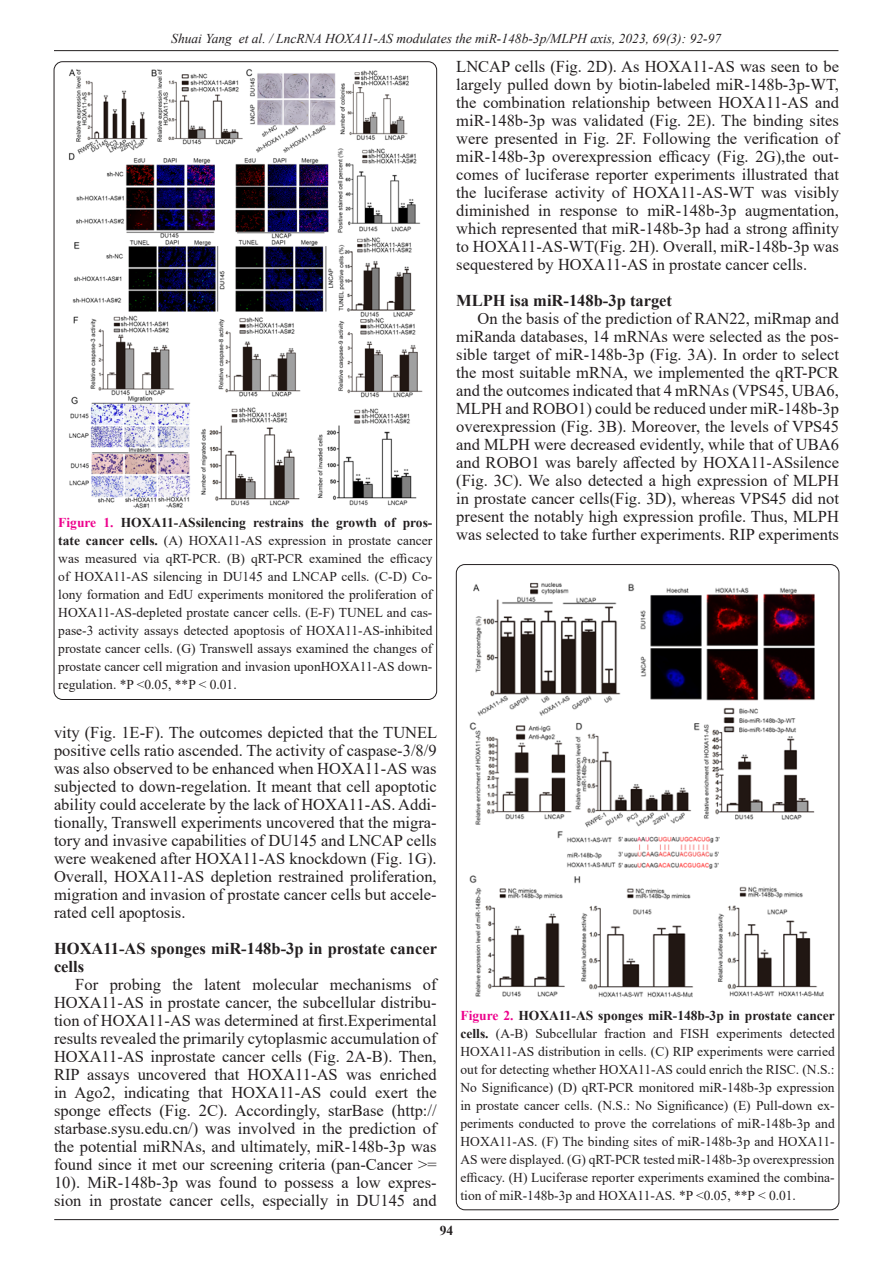
<style>
.page{position:relative;width:893px;height:1263px;background:#fff}
.page>*{position:absolute;margin:0;border:0;box-sizing:border-box;transform-origin:0 0}
.t1{font:16.5px/18px "Times New Roman";color:#231f20;text-align:justify}
.t2{font:700 16.5px/18px "Times New Roman";color:#231f20}
.t3{font:13.5px/18px "Times New Roman";color:#231f20;text-align:justify}
.t4{font:italic 13.5px "Times New Roman";color:#231f20}
.t5{font:700 13.5px "Times New Roman";color:#231f20}
.s1{font-weight:700;color:#ed028c}
.s2{font-weight:700}
</style>
<div class="page">
<hr style="left:54px;top:50px;width:784px;height:1px;background:#231f20">
<hr style="left:54px;top:1219px;width:785px;height:1px;background:#231f20">
<img style="left:68px;top:69px;width:355px;height:439px">
<img style="left:469px;top:582px;width:355px;height:416px">
<p class="t4" style="left:171px;top:29px;width:551px">Shuai Yang et al. / LncRNA HOXA11-AS modulates the miR-148b-3p/MLPH axis, 2023, 69(3): 92-97</p>
<p class="t1" style="left:456px;top:57px;width:384px">LNCAP cells (Fig. 2D). As HOXA11-AS was seen to be largely pulled down by biotin-labeled miR-148b-3p-WT, the combination relationship between HOXA11-AS and miR-148b-3p was validated (Fig. 2E). The binding sites were presented in Fig. 2F. Following the verification of miR-148b-3p overexpression efficacy (Fig. 2G),the out&shy;comes of luciferase reporter experiments illustrated that the luciferase activity of HOXA11-AS-WT was visibly diminished in response to miR-148b-3p augmentation, which represented that miR-148b-3p had a strong affinity to HOXA11-AS-WT(Fig. 2H). Overall, miR-148b-3p was sequestered by HOXA11-AS in prostate cancer cells.</p>
<p class="t2" style="left:456px;top:291px;width:217px">MLPH isa miR-148b-3p target</p>
<p class="t1" style="left:456px;top:309px;width:384px;text-indent:21px">On the basis of the prediction of RAN22, miRmap and miRanda databases, 14 mRNAs were selected as the pos&shy;sible target of miR-148b-3p (Fig. 3A). In order to select the most suitable mRNA, we implemented the qRT-PCR and the outcomes indicated that 4 mRNAs (VPS45, UBA6, MLPH and ROBO1) could be reduced under miR-148b-3p overexpression (Fig. 3B). Moreover, the levels of VPS45 and MLPH were decreased evidently, while that of UBA6 and ROBO1 was barely affected by HOXA11-ASsilence (Fig. 3C). We also detected a high expression of MLPH in prostate cancer cells(Fig. 3D), whereas VPS45 did not present the notably high expression profile. Thus, MLPH was selected to take further experiments. RIP experiments</p>
<p class="t3" style="left:58px;top:513px;width:376px"><span class="s1">Figure 1.</span> <span class="s2">HOXA11-ASsilencing restrains the growth of pros&shy;tate cancer cells.</span> (A) HOXA11-AS expression in prostate cancer was measured via qRT-PCR. (B) qRT-PCR examined the efficacy of HOXA11-AS silencing in DU145 and LNCAP cells. (C-D) Co&shy;lony formation and EdU experiments monitored the proliferation of HOXA11-AS-depleted prostate cancer cells. (E-F) TUNEL and cas&shy;pase-3 activity assays detected apoptosis of HOXA11-AS-inhibited prostate cancer cells. (G) Transwell assays examined the changes of prostate cancer cell migration and invasion uponHOXA11-AS down&shy;regulation. *P &lt;0.05, **P &lt; 0.01.</p>
<p class="t1" style="left:54px;top:723px;width:385px">vity (Fig. 1E-F). The outcomes depicted that the TUNEL positive cells ratio ascended. The activity of caspase-3/8/9 was also observed to be enhanced when HOXA11-AS was subjected to down-regelation. It meant that cell apoptotic ability could accelerate by the lack of HOXA11-AS. Addi&shy;tionally, Transwell experiments uncovered that the migra&shy;tory and invasive capabilities of DU145 and LNCAP cells were weakened after HOXA11-AS knockdown (Fig. 1G).<br>Overall, HOXA11-AS depletion restrained proliferation, migration and invasion of prostate cancer cells but accele&shy;rated cell apoptosis.</p>
<p class="t2" style="left:54px;top:939px;width:384px">HOXA11-AS sponges miR-148b-3p in prostate cancer cells</p>
<p class="t1" style="left:54px;top:975px;width:384px;text-indent:21px">For probing the latent molecular mechanisms of HOXA11-AS in prostate cancer, the subcellular distribu&shy;tion of HOXA11-AS was determined at first.Experimental results revealed the primarily cytoplasmic accumulation of HOXA11-AS inprostate cancer cells (Fig. 2A-B). Then, RIP assays uncovered that HOXA11-AS was enriched in Ago2, indicating that HOXA11-AS could exert the sponge effects (Fig. 2C). Accordingly, starBase (http:// starbase.sysu.edu.cn/) was involved in the prediction of the potential miRNAs, and ultimately, miR-148b-3p was found since it met our screening criteria (pan-Cancer &gt;= 10). MiR-148b-3p was found to possess a low expres&shy;sion in prostate cancer cells, especially in DU145 and</p>
<p class="t3" style="left:460px;top:1006px;width:376px"><span class="s1">Figure 2.</span> <span class="s2">HOXA11-AS sponges miR-148b-3p in prostate cancer cells.</span> (A-B) Subcellular fraction and FISH experiments detected HOXA11-AS distribution in cells. (C) RIP experiments were carried out for detecting whether HOXA11-AS could enrich the RISC. (N.S.:<br>No Significance) (D) qRT-PCR monitored miR-148b-3p expression in prostate cancer cells. (N.S.: No Significance) (E) Pull-down ex&shy;periments conducted to prove the correlations of miR-148b-3p and HOXA11-AS. (F) The binding sites of miR-148b-3p and HOXA11- AS were displayed. (G) qRT-PCR tested miR-148b-3p overexpression efficacy. (H) Luciferase reporter experiments examined the combina&shy;tion of miR-148b-3p and HOXA11-AS. *P &lt;0.05, **P &lt; 0.01.</p>
<p class="t5" style="left:440px;top:1220px;width:15px">94</p>
</div>
